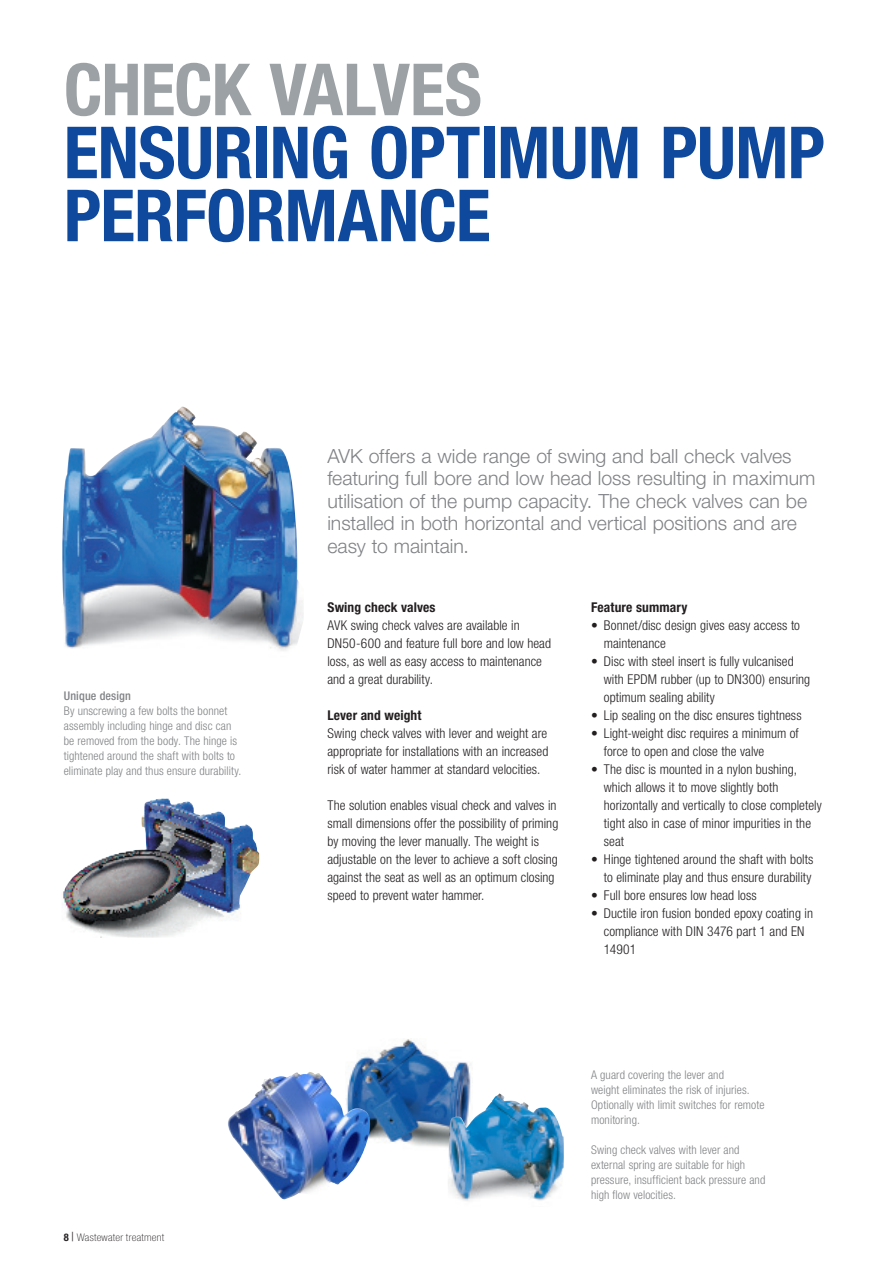
<style>
.page{position:relative;width:893px;height:1263px;background:#fff}
.page>*{position:absolute;margin:0;border:0;box-sizing:border-box;transform-origin:0 0}
.HEADLINE_BLUE{font:700 condensed 72px/63px "Helvetica Neue LT Pro";letter-spacing:-.01em;color:#0f499d}
.INTRO_TEXT{font:300 19.5px/22.5px "Helvetica Neue LT Pro";color:#808285}
.BODY{font:300 condensed 13.5px/18px "Helvetica Neue LT Pro";letter-spacing:.005em;color:#231f20}
.SUB_HEADLINES{font:700 condensed 13.5px "Helvetica Neue LT Pro";letter-spacing:.01em;color:#231f20}
.PICTURE_TEXT_left{font:300 condensed 12px/15px "Helvetica Neue LT Pro";letter-spacing:.005em;color:#808285}
.PICTURE_HEADLINE_lef{font:500 condensed 12px "Helvetica Neue LT Pro";letter-spacing:.01em;color:#808285}
.t1{font:100 condensed 10.5px "Helvetica Neue LT Pro";letter-spacing:.02em;color:#231f20;scale:1.1 1}
.s1{color:#9ba1a4}
.s2{font-weight:700}
.s3{font-family:"Times New Roman";font-weight:700;font-stretch:normal}
</style>
<div class="page">
<img style="left:346px;top:1039px;width:125px;height:111px">
<img style="left:62px;top:799px;width:198px;height:139px">
<img style="left:62px;top:406px;width:242px;height:245px">
<img style="left:446px;top:1093px;width:118px;height:108px">
<img style="left:228px;top:1072px;width:79px;height:112px">
<p class="HEADLINE_BLUE" style="left:64px;top:57px;width:763px"><span class="s1">CHECK VALVES<br></span>ENSURING OPTIMUM PUMP<br>PERFORMANCE</p>
<p class="PICTURE_HEADLINE_lef" style="left:64px;top:689px;width:69px">Unique design</p>
<p class="PICTURE_TEXT_left" style="left:64px;top:703px;width:179px">By unscrewing a few bolts the bonnet assembly including hinge and disc can be removed from the body. The hinge is tightened around the shaft with bolts to eliminate play and thus ensure durability.</p>
<p class="t1" style="left:64px;top:1231px;width:93px"><span class="s2">8</span> <span class="s3">|</span> Wastewater treatment</p>
<p class="INTRO_TEXT" style="left:327px;top:444px;width:489px">AVK offers a wide range of swing and ball check valves featuring full bore and low head loss resulting in maximum utilisation of the pump capacity. The check valves can be installed in both horizontal and vertical positions and are easy to maintain.</p>
<p class="SUB_HEADLINES" style="left:327px;top:599px;width:110px">Swing check valves</p>
<p class="BODY" style="left:327px;top:616px;width:225px">AVK swing check valves are available in DN50-600 and feature full bore and low head loss, as well as easy access to maintenance and a great durability.</p>
<p class="SUB_HEADLINES" style="left:327px;top:707px;width:96px">Lever and weight</p>
<p class="BODY" style="left:327px;top:724px;width:222px;text-align:justify">Swing check valves with lever and weight are appropriate for installations with an increased risk of water hammer at standard velocities.</p>
<p class="BODY" style="left:327px;top:796px;width:232px">The solution enables visual check and valves in small dimensions offer the possibility of priming by moving the lever manually. The weight is adjustable on the lever to achieve a soft closing against the seat as well as an optimum closing speed to prevent water hammer.</p>
<p class="SUB_HEADLINES" style="left:591px;top:599px;width:98px">Feature summary</p>
<p class="BODY" style="left:604px;top:616px;width:198px;text-indent:-13px">• Bonnet/disc design gives easy access to maintenance</p>
<p class="BODY" style="left:604px;top:652px;width:208px;text-indent:-13px">• Disc with steel insert is fully vulcanised with EPDM rubber (up to DN300) ensuring optimum sealing ability</p>
<p class="BODY" style="left:591px;top:706px;width:212px">• Lip sealing on the disc ensures tightness</p>
<p class="BODY" style="left:604px;top:724px;width:197px;text-indent:-13px">• Light-weight disc requires a minimum of force to open and close the valve</p>
<p class="BODY" style="left:604px;top:760px;width:219px;text-indent:-13px">• The disc is mounted in a nylon bushing, which allows it to move slightly both horizontally and vertically to close completely tight also in case of minor impurities in the seat</p>
<p class="BODY" style="left:591px;top:850px;width:224px;text-align:right">• Hinge tightened around the shaft with bolts to eliminate play and thus ensure durability</p>
<p class="BODY" style="left:591px;top:886px;width:167px">• Full bore ensures low head loss</p>
<p class="BODY" style="left:604px;top:904px;width:211px;text-indent:-13px">• Ductile iron fusion bonded epoxy coating in compliance with DIN 3476 part 1 and EN<br>14901</p>
<p class="PICTURE_TEXT_left" style="left:591px;top:1067px;width:175px">A guard covering the lever and<br>weight eliminates the risk of injuries.<br>Optionally with limit switches for remote monitoring.</p>
<p class="PICTURE_TEXT_left" style="left:591px;top:1142px;width:176px">Swing check valves with lever and external spring are suitable for high pressure, insufficient back pressure and high flow velocities.</p>
</div>
